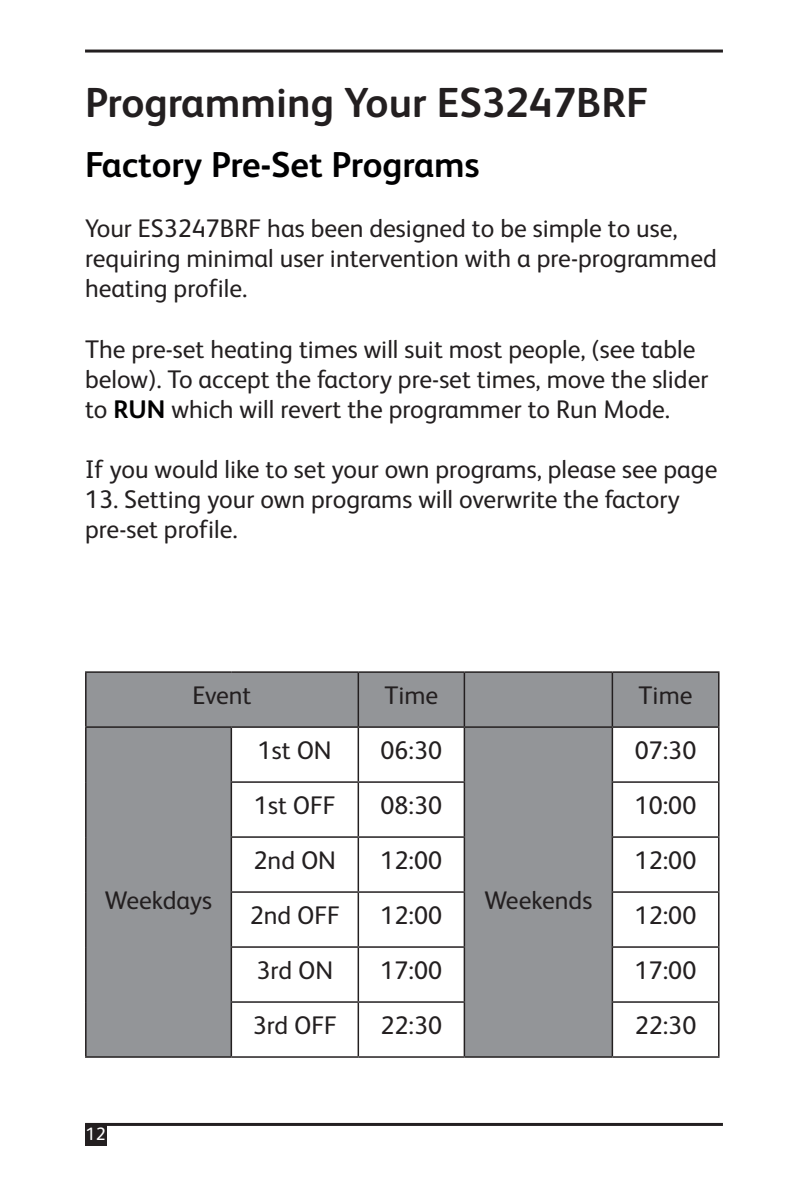
<style>
.page{position:relative;width:808px;height:1191px;background:#fff}
.page>*{position:absolute;margin:0;border:0;box-sizing:border-box;transform-origin:0 0}
.t1{font:700 42px "FS Albert";color:#231f20}
.t2{font:700 36px "FS Albert";color:#000001}
.t3{font:25.5px/30px "FS Albert";color:#231f20}
.t4{font:18px "FS Albert";color:#fff}
.s1{font-weight:700;color:#000001}
</style>
<div class="page">
<hr style="left:85px;top:50px;width:638px;height:3px;background:#231f20">
<hr style="left:85px;top:1123px;width:638px;height:3px;background:#231f20">
<div style="left:85px;top:1124px;width:21px;height:21px;background:#231f20"></div>
<svg style="left:87px;top:673px;width:631px;height:383px;fill:#939598"></svg>
<hr style="left:85px;top:671px;width:146px;height:2px;background:#231f20">
<hr style="left:85px;top:673px;width:2px;height:53px;background:#231f20">
<hr style="left:231px;top:671px;width:127px;height:2px;background:#231f20">
<hr style="left:358px;top:671px;width:106px;height:2px;background:#231f20">
<hr style="left:358px;top:673px;width:1px;height:53px;background:#231f20">
<hr style="left:464px;top:671px;width:148px;height:2px;background:#231f20">
<hr style="left:464px;top:673px;width:1px;height:53px;background:#231f20">
<hr style="left:612px;top:671px;width:107px;height:2px;background:#231f20">
<hr style="left:612px;top:673px;width:1px;height:53px;background:#231f20">
<hr style="left:718px;top:673px;width:1px;height:53px;background:#231f20">
<hr style="left:85px;top:726px;width:146px;height:2px;background:#231f20">
<hr style="left:85px;top:728px;width:2px;height:54px;background:#231f20">
<hr style="left:85px;top:782px;width:2px;height:55px;background:#231f20">
<hr style="left:85px;top:837px;width:2px;height:55px;background:#231f20">
<hr style="left:85px;top:892px;width:2px;height:55px;background:#231f20">
<hr style="left:85px;top:947px;width:2px;height:55px;background:#231f20">
<hr style="left:85px;top:1002px;width:2px;height:54px;background:#231f20">
<hr style="left:85px;top:1056px;width:146px;height:1px;background:#231f20">
<hr style="left:231px;top:726px;width:127px;height:2px;background:#231f20">
<hr style="left:231px;top:728px;width:1px;height:53px;background:#231f20">
<hr style="left:358px;top:726px;width:106px;height:2px;background:#231f20">
<hr style="left:358px;top:728px;width:1px;height:53px;background:#231f20">
<hr style="left:464px;top:726px;width:148px;height:2px;background:#231f20">
<hr style="left:464px;top:728px;width:1px;height:53px;background:#231f20">
<hr style="left:464px;top:1056px;width:148px;height:1px;background:#231f20">
<hr style="left:612px;top:726px;width:107px;height:2px;background:#231f20">
<hr style="left:612px;top:728px;width:1px;height:53px;background:#231f20">
<hr style="left:718px;top:728px;width:1px;height:53px;background:#231f20">
<hr style="left:231px;top:781px;width:127px;height:2px;background:#231f20">
<hr style="left:231px;top:783px;width:1px;height:53px;background:#231f20">
<hr style="left:358px;top:781px;width:107px;height:2px;background:#231f20">
<hr style="left:358px;top:783px;width:1px;height:53px;background:#231f20">
<hr style="left:464px;top:783px;width:1px;height:53px;background:#231f20">
<hr style="left:612px;top:781px;width:107px;height:2px;background:#231f20">
<hr style="left:612px;top:783px;width:1px;height:53px;background:#231f20">
<hr style="left:718px;top:783px;width:1px;height:53px;background:#231f20">
<hr style="left:231px;top:836px;width:127px;height:2px;background:#231f20">
<hr style="left:231px;top:838px;width:1px;height:53px;background:#231f20">
<hr style="left:358px;top:836px;width:107px;height:2px;background:#231f20">
<hr style="left:358px;top:838px;width:1px;height:53px;background:#231f20">
<hr style="left:464px;top:838px;width:1px;height:53px;background:#231f20">
<hr style="left:612px;top:836px;width:107px;height:2px;background:#231f20">
<hr style="left:612px;top:838px;width:1px;height:53px;background:#231f20">
<hr style="left:718px;top:838px;width:1px;height:53px;background:#231f20">
<hr style="left:231px;top:891px;width:127px;height:1px;background:#231f20">
<hr style="left:231px;top:892px;width:1px;height:54px;background:#231f20">
<hr style="left:358px;top:891px;width:107px;height:1px;background:#231f20">
<hr style="left:358px;top:892px;width:1px;height:54px;background:#231f20">
<hr style="left:464px;top:892px;width:1px;height:54px;background:#231f20">
<hr style="left:612px;top:891px;width:107px;height:1px;background:#231f20">
<hr style="left:612px;top:892px;width:1px;height:54px;background:#231f20">
<hr style="left:718px;top:892px;width:1px;height:54px;background:#231f20">
<hr style="left:231px;top:946px;width:127px;height:1px;background:#231f20">
<hr style="left:231px;top:947px;width:1px;height:54px;background:#231f20">
<hr style="left:358px;top:946px;width:107px;height:1px;background:#231f20">
<hr style="left:358px;top:947px;width:1px;height:54px;background:#231f20">
<hr style="left:464px;top:947px;width:1px;height:54px;background:#231f20">
<hr style="left:612px;top:946px;width:107px;height:1px;background:#231f20">
<hr style="left:612px;top:947px;width:1px;height:54px;background:#231f20">
<hr style="left:718px;top:947px;width:1px;height:54px;background:#231f20">
<hr style="left:231px;top:1001px;width:127px;height:1px;background:#231f20">
<hr style="left:231px;top:1002px;width:1px;height:54px;background:#231f20">
<hr style="left:358px;top:1001px;width:107px;height:1px;background:#231f20">
<hr style="left:358px;top:1002px;width:1px;height:54px;background:#231f20">
<hr style="left:464px;top:1002px;width:1px;height:54px;background:#231f20">
<hr style="left:231px;top:1056px;width:127px;height:1px;background:#231f20">
<hr style="left:358px;top:1056px;width:106px;height:1px;background:#231f20">
<hr style="left:612px;top:1001px;width:107px;height:1px;background:#231f20">
<hr style="left:612px;top:1002px;width:1px;height:54px;background:#231f20">
<hr style="left:718px;top:1002px;width:1px;height:54px;background:#231f20">
<hr style="left:612px;top:1056px;width:107px;height:1px;background:#231f20">
<p class="t1" style="left:85px;top:79px;width:565px">Programming Your ES3247BRF</p>
<p class="t2" style="left:85px;top:144px;width:396px">Factory Pre-Set Programs</p>
<p class="t3" style="left:85px;top:214px;width:633px">Your ES3247BRF has been designed to be simple to use, requiring minimal user intervention with a pre-programmed heating profile.</p>
<p class="t3" style="left:85px;top:334px;width:625px">The pre-set heating times will suit most people, (see table below). To accept the factory pre-set times, move the slider to <span class="s1">RUN</span> which will revert the programmer to Run Mode.</p>
<p class="t3" style="left:85px;top:454px;width:634px">If you would like to set your own programs, please see page</p>
<p class="t3" style="left:85px;top:484px;width:596px">13. Setting your own programs will overwrite the factory pre-set profile.</p>
<p class="t3" style="left:193px;top:680px;width:60px">Event</p>
<p class="t3" style="left:384px;top:680px;width:55px">Time</p>
<p class="t3" style="left:639px;top:680px;width:55px">Time</p>
<p class="t3" style="left:105px;top:885px;width:109px">Weekdays</p>
<p class="t4" style="left:86px;top:1123px;width:21px">12</p>
<p class="t3" style="left:258px;top:735px;width:75px">1st ON</p>
<p class="t3" style="left:381px;top:735px;width:63px">06:30</p>
<p class="t3" style="left:635px;top:735px;width:63px">07:30</p>
<p class="t3" style="left:254px;top:790px;width:83px">1st OFF</p>
<p class="t3" style="left:381px;top:790px;width:63px">08:30</p>
<p class="t3" style="left:635px;top:790px;width:63px">10:00</p>
<p class="t3" style="left:254px;top:845px;width:84px">2nd ON</p>
<p class="t3" style="left:381px;top:845px;width:63px">12:00</p>
<p class="t3" style="left:635px;top:845px;width:63px">12:00</p>
<p class="t3" style="left:250px;top:900px;width:92px">2nd OFF</p>
<p class="t3" style="left:381px;top:900px;width:63px">12:00</p>
<p class="t3" style="left:635px;top:900px;width:63px">12:00</p>
<p class="t3" style="left:257px;top:954px;width:78px">3rd ON</p>
<p class="t3" style="left:381px;top:954px;width:63px">17:00</p>
<p class="t3" style="left:635px;top:954px;width:63px">17:00</p>
<p class="t3" style="left:253px;top:1009px;width:86px">3rd OFF</p>
<p class="t3" style="left:381px;top:1009px;width:63px">22:30</p>
<p class="t3" style="left:635px;top:1009px;width:63px">22:30</p>
<p class="t3" style="left:484px;top:885px;width:109px">Weekends</p>
</div>
